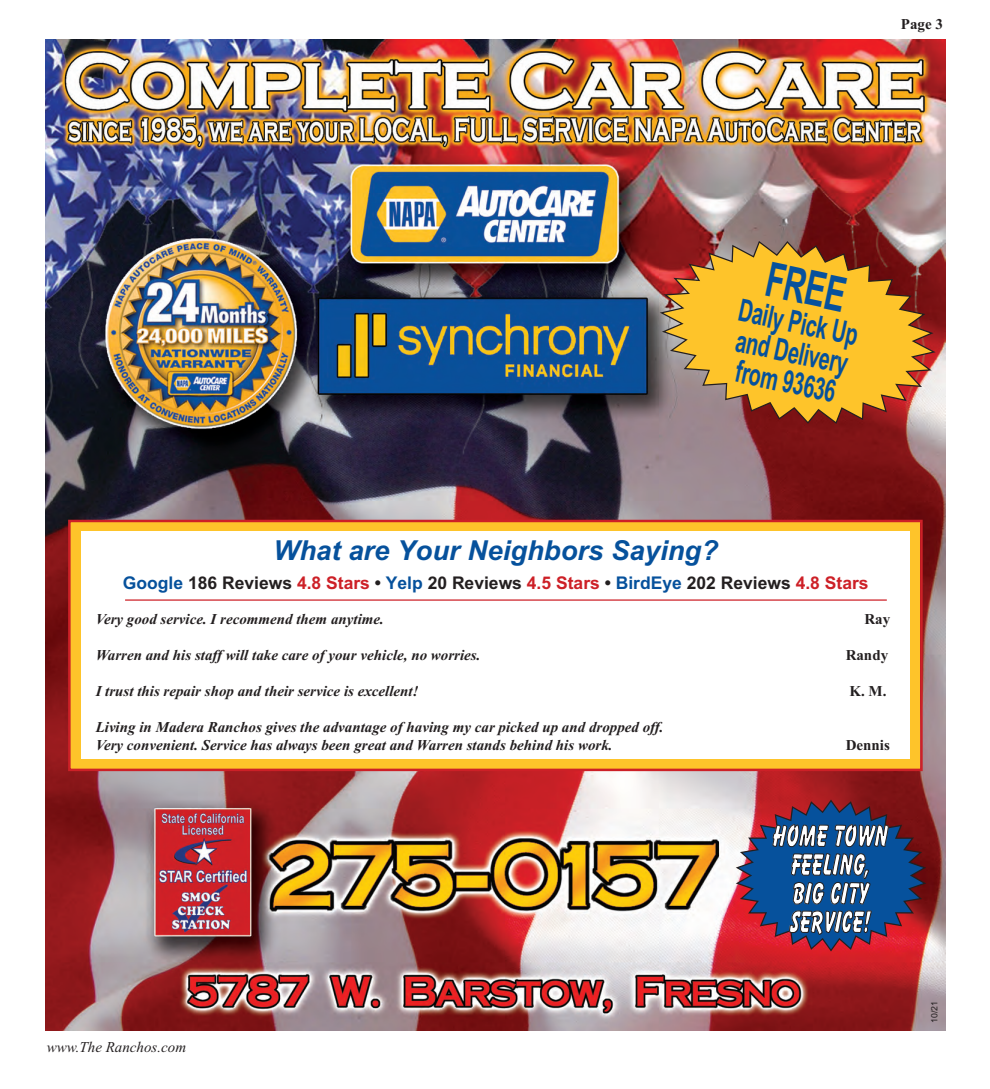
<style>
.page{position:relative;width:990px;height:1089px;background:#fff}
.page>*{position:absolute;margin:0;border:0;box-sizing:border-box;transform-origin:0 0}
.t1{font:700 48.12px "Arial";color:#06519c;scale:.64 1}
.t2{font:700 31px/30.1px "Arial";color:#06519c;text-align:justify;scale:.64 1}
.t3{font:30.12px/28.6px "Bazooka";letter-spacing:.01em;color:#fff;text-align:center;scale:.72 1}
.t4{font:italic 700 27.5px "Arial";color:#06519c}
.t5{font:700 17.5px "Arial";color:#231f20}
.t6{font:italic 700 15px/18px "Times New Roman";color:#231f20}
.t7{font:700 15px "Times New Roman";color:#231f20}
.t8{font:italic 15px "Times New Roman";color:#231f20}
.t9{font:8.75px "Arial";color:#231f20}
.s1{color:#06519c}
.s2{color:#cd2027}
</style>
<div class="page">
<img style="left:45px;top:40px;width:900px;height:989px">
<div style="left:71px;top:522px;width:849px;height:246px;background:#fec42a"></div>
<div style="left:68px;top:519px;width:855px;height:252px;border:2px solid #cd2027"></div>
<svg style="left:660px;top:241px;width:276px;height:183px;background:#d39738"></svg>
<svg style="left:736px;top:799px;width:190px;height:152px;background:#434476"></svg>
<div style="left:81px;top:530px;width:829px;height:228px;background:#fff"></div>
<hr style="left:125px;top:599px;width:762px;height:1px;background:#cd2027">
<p class="t7" style="left:901px;top:19px;width:44px">Page 3</p>
<h1 class="t1" style="left:770px;top:261px;width:128px;rotate:12deg">FREE</h1>
<h2 class="t2" style="left:742px;top:298px;width:191px;rotate:12deg">Daily Pick Up and Delivery from 93636</h2>
<h3 class="t4" style="left:273px;top:534px;width:446px">What are Your Neighbors Saying?</h3>
<p class="t5" style="left:123px;top:576px;width:747px"><span class="s1">Google</span> 186 Reviews <span class="s2">4.8 Stars</span> • <span class="s1">Yelp</span> 20 Reviews <span class="s2">4.5 Stars</span> • <span class="s1">BirdEye</span> 202 Reviews <span class="s2">4.8 Stars</span></p>
<p class="t6" style="left:96px;top:611px;width:290px">Very good service. I recommend them anytime.</p>
<p class="t7" style="left:864px;top:614px;width:27px">Ray</p>
<p class="t6" style="left:96px;top:647px;width:386px">Warren and his staff will take care of your vehicle, no worries.</p>
<p class="t7" style="left:846px;top:650px;width:44px">Randy</p>
<p class="t6" style="left:96px;top:683px;width:324px">I trust this repair shop and their service is excellent!</p>
<p class="t7" style="left:849px;top:686px;width:39px">K. M.</p>
<p class="t6" style="left:96px;top:719px;width:570px">Living in Madera Ranchos gives the advantage of having my car picked up and dropped off.<br>Very convenient. Service has always been great and Warren stands behind his work.</p>
<p class="t7" style="left:846px;top:740px;width:46px">Dennis</p>
<p class="t8" style="left:47px;top:1037px;width:141px">www.The Ranchos.com</p>
<h3 class="t3" style="left:773px;top:821px;width:161px">HOME TOWN<br>FEELING,<br>BIG CITY<br>SERVICE!</h3>
<p class="t9" style="left:929px;top:1022px;width:23px;rotate:-90deg">10/21</p>
</div>
